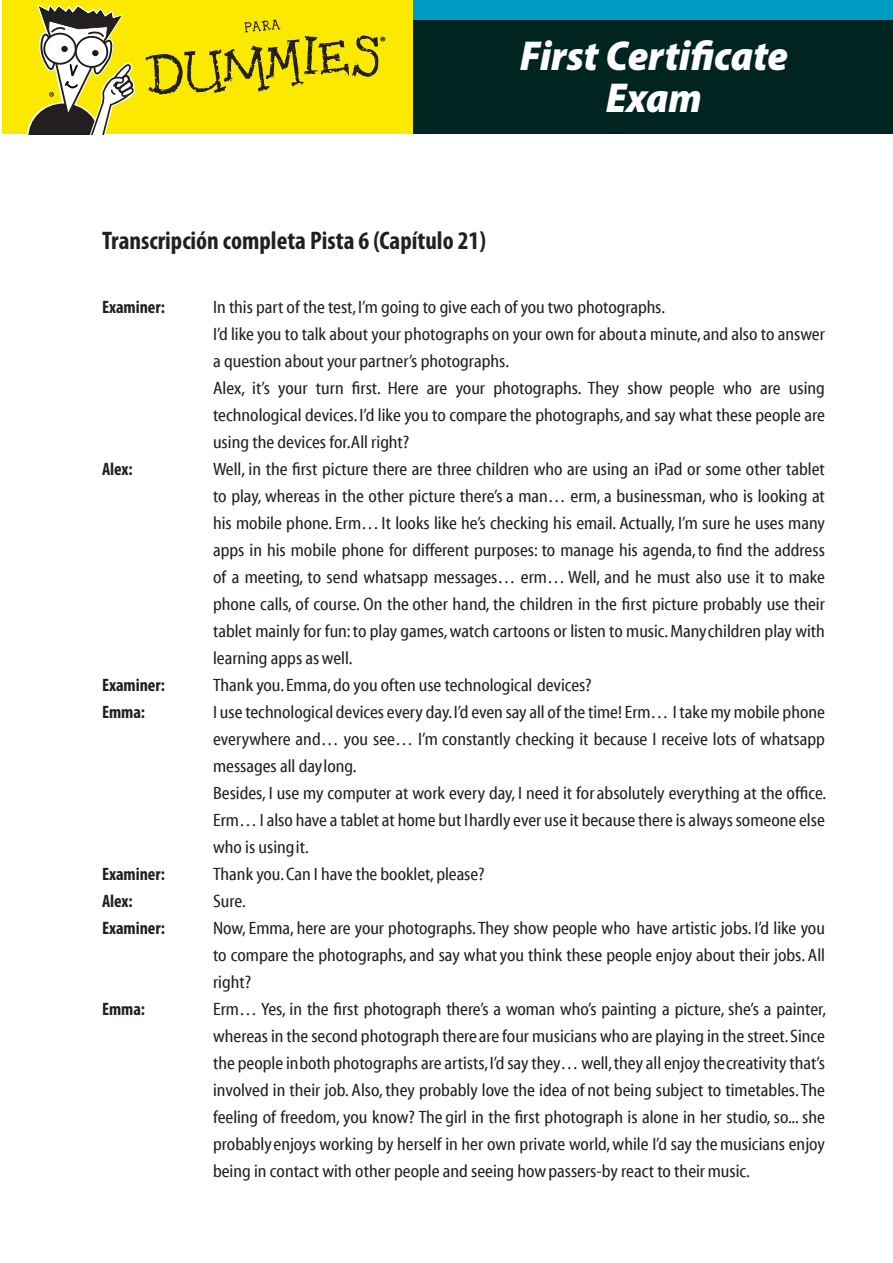
<style>
.page{position:relative;width:893px;height:1263px;background:#fff}
.page>*{position:absolute;margin:0;border:0;box-sizing:border-box;transform-origin:0 0}
.t1{font:italic 900 semi-condensed 42px/42px "Myriad Pro";color:#fff;text-align:center}
.t2{font:700 condensed 25.5px "Myriad Pro";color:#231f20}
.Body_Text{font:18px/27px "Myriad Cn Web";color:#231f20;text-align:justify}
.Body_Text-2{font:700 condensed 18px "Myriad Pro";letter-spacing:-.005em;color:#231f20}
.t3{font:700 13.5px "Myriad Pro";color:#000001}
</style>
<div class="page">
<div style="left:2px;top:0;width:891px;height:134px;background:#fbe900"></div>
<svg style="left:27px;top:4px;width:351px;height:131px"></svg>
<div style="left:414px;top:8px;width:479px;height:126px;background:#002420"></div>
<div style="left:414px;top:0;width:479px;height:20px;background:#009bc4"></div>
<p class="t3" style="left:380px;top:33px;width:8px">®</p>
<h1 class="t1" style="left:520px;top:33px;width:270px">First Certificate<br>Exam</h1>
<p class="t2" style="left:102px;top:224px;width:385px">Transcripción completa Pista 6 (Capítulo 21)</p>
<p class="Body_Text-2" style="left:102px;top:295px;width:64px">Examiner:</p>
<p class="Body_Text" style="left:213px;top:294px;width:453px">In this part of the test, I’m going to give each of you two photographs.</p>
<p class="Body_Text" style="left:213px;top:321px;width:613px">I’d like you to talk about your photographs on your own for about a minute, and also to answer a question about your partner’s photographs.</p>
<p class="Body_Text" style="left:213px;top:375px;width:613px">Alex, it’s your turn first. Here are your photographs. They show people who are using technological devices. I’d like you to compare the photographs, and say what these people are using the devices for. All right?</p>
<p class="Body_Text-2" style="left:102px;top:457px;width:32px">Alex:</p>
<p class="Body_Text" style="left:213px;top:456px;width:613px">Well, in the first picture there are three children who are using an iPad or some other tablet to play, whereas in the other picture there’s a man… erm, a businessman, who is looking at his mobile phone. Erm… It looks like he’s checking his email. Actually, I’m sure he uses many apps in his mobile phone for different purposes: to manage his agenda,to find the address of a meeting, to send whatsapp messages… erm… Well, and he must also use it to make phone calls, of course. On the other hand, the children in the first picture probably use their tablet mainly for fun: to play games, watch cartoons or listen to music. Many children play with learning apps as well.</p>
<p class="Body_Text-2" style="left:102px;top:673px;width:64px">Examiner:</p>
<p class="Body_Text" style="left:213px;top:672px;width:380px">Thank you. Emma,do you often use technological devices?</p>
<p class="Body_Text-2" style="left:102px;top:700px;width:45px">Emma:</p>
<p class="Body_Text" style="left:213px;top:699px;width:613px">I use technological devices every day. I’d even say all of the time! Erm… I take my mobile phone everywhere and… you see… I’m constantly checking it because I receive lots of whatsapp messages all day long.</p>
<p class="Body_Text" style="left:213px;top:780px;width:615px">Besides, I use my computer at work every day, I need it for absolutely everything at the office.<br>Erm… I also have a tablet at home but I hardly ever use it because there is always someone else who is using it.</p>
<p class="Body_Text-2" style="left:102px;top:862px;width:64px">Examiner:</p>
<p class="Body_Text" style="left:213px;top:861px;width:273px">Thank you.Can I have the booklet, please?</p>
<p class="Body_Text-2" style="left:102px;top:889px;width:32px">Alex:</p>
<p class="Body_Text" style="left:213px;top:888px;width:34px">Sure.</p>
<p class="Body_Text-2" style="left:102px;top:916px;width:64px">Examiner:</p>
<p class="Body_Text" style="left:213px;top:915px;width:613px">Now, Emma, here are your photographs. They show people who have artistic jobs. I’d like you to compare the photographs, and say what you think these people enjoy about their jobs. All right?</p>
<p class="Body_Text-2" style="left:102px;top:997px;width:45px">Emma:</p>
<p class="Body_Text" style="left:213px;top:996px;width:614px">Erm… Yes, in the first photograph there’s a woman who’s painting a picture, she’s a painter, whereas in the second photograph there are four musicians who are playing in the street. Since the people in both photographs are artists, I’d say they… well, they all enjoy the creativity that’s involved in their job. Also, they probably love the idea of not being subject to timetables. The feeling of freedom, you know? The girl in the first photograph is alone in her studio, so... she probably enjoys working by herself in her own private world, while I’d say the musicians enjoy being in contact with other people and seeing how passers-by react to their music.</p>
</div>
